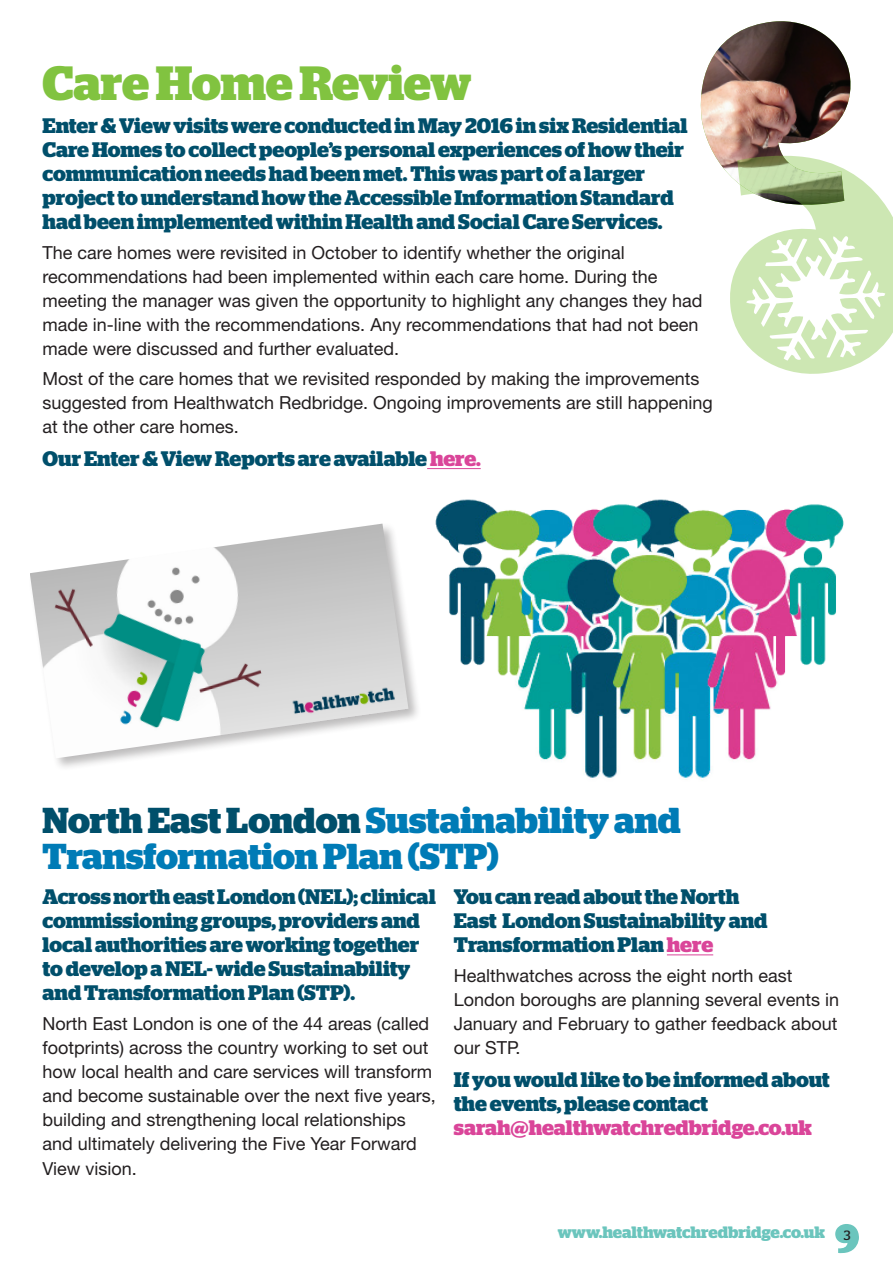
<style>
.page{position:relative;width:893px;height:1263px;background:#fff}
.page>*{position:absolute;margin:0;border:0;box-sizing:border-box;transform-origin:0 0}
.Para__Roman11_14{font:700 48px "Stag";letter-spacing:-.01em;color:#81c340}
.Para__Roman11_14-2{font:700 36px/36px "Stag";color:#007bb6}
.Para__Roman11_14-3{font:700 21px/24px "Stag";color:#004f6b}
.Para__Roman11_14-4{font:18px/24px "Helvetica Neue";color:#231f20}
.t1{font:700 16.5px "Stag";letter-spacing:-.005em;color:#6bc5bd}
.s1{color:#da4599}
.s2{color:#004f6b}
</style>
<div class="page">
<svg style="left:835px;top:1224px;width:24px;height:29px"></svg>
<div style="left:28px;top:522px;width:394px;height:250px;background:#231f20;opacity:.3"></div>
<img style="left:30px;top:524px;width:378px;height:234px">
<svg style="left:700px;top:21px;width:193px;height:353px"></svg>
<img style="left:427px;top:468px;width:417px;height:310px">
<hr style="left:667px;top:955px;width:46px;height:1px;background:#da4599">
<p class="Para__Roman11_14" style="left:43px;top:65px;width:431px">Care Home Review</p>
<p class="Para__Roman11_14-3" style="left:43px;top:115px;width:646px">Enter &amp; View visits were conducted in May 2016 in six Residential Care Homes to collect people’s personal experiences of how their communication needs had been met. This was part of a larger project to understand how the Accessible Information Standard had been implemented within Health and Social Care Services.</p>
<p class="Para__Roman11_14-4" style="left:43px;top:240px;width:661px">The care homes were revisited in October to identify whether the original recommendations had been implemented within each care home. During the meeting the manager was given the opportunity to highlight any changes they had made in-line with the recommendations. Any recommendations that had not been made were discussed and further evaluated.</p>
<p class="Para__Roman11_14-4" style="left:43px;top:367px;width:672px">Most of the care homes that we revisited responded by making the improvements suggested from Healthwatch Redbridge. Ongoing improvements are still happening at the other care homes.</p>
<p class="Para__Roman11_14-3" style="left:43px;top:448px;width:440px">Our Enter &amp; View Reports are available <span class="s1">here.</span></p>
<p class="Para__Roman11_14-2" style="left:43px;top:805px;width:640px"><span class="s2">North East London</span> Sustainability and<br>Transformation Plan (STP)</p>
<p class="Para__Roman11_14-3" style="left:43px;top:886px;width:395px">Across north east London (NEL); clinical commissioning groups, providers and local authorities are working together to develop a NEL- wide Sustainability and Transformation Plan (STP).</p>
<p class="Para__Roman11_14-4" style="left:43px;top:1012px;width:395px">North East London is one of the 44 areas (called footprints) across the country working to set out how local health and care services will transform and become sustainable over the next five years, building and strengthening local relationships and ultimately delivering the Five Year Forward View vision.</p>
<p class="Para__Roman11_14-3" style="left:454px;top:886px;width:315px">You can read about the North<br>East London Sustainability and<br>Transformation Plan <span class="s1">here</span></p>
<p class="Para__Roman11_14-4" style="left:454px;top:964px;width:387px">Healthwatches across the eight north east London boroughs are planning several events in January and February to gather feedback about our STP.</p>
<p class="Para__Roman11_14-3" style="left:454px;top:1069px;width:377px">If you would like to be informed about the events, please contact <span class="s1">sarah@healthwatchredbridge.co.uk</span></p>
<p class="t1" style="left:558px;top:1226px;width:294px">www.healthwatchredbridge.co.uk <sub>3</sub></p>
</div>
